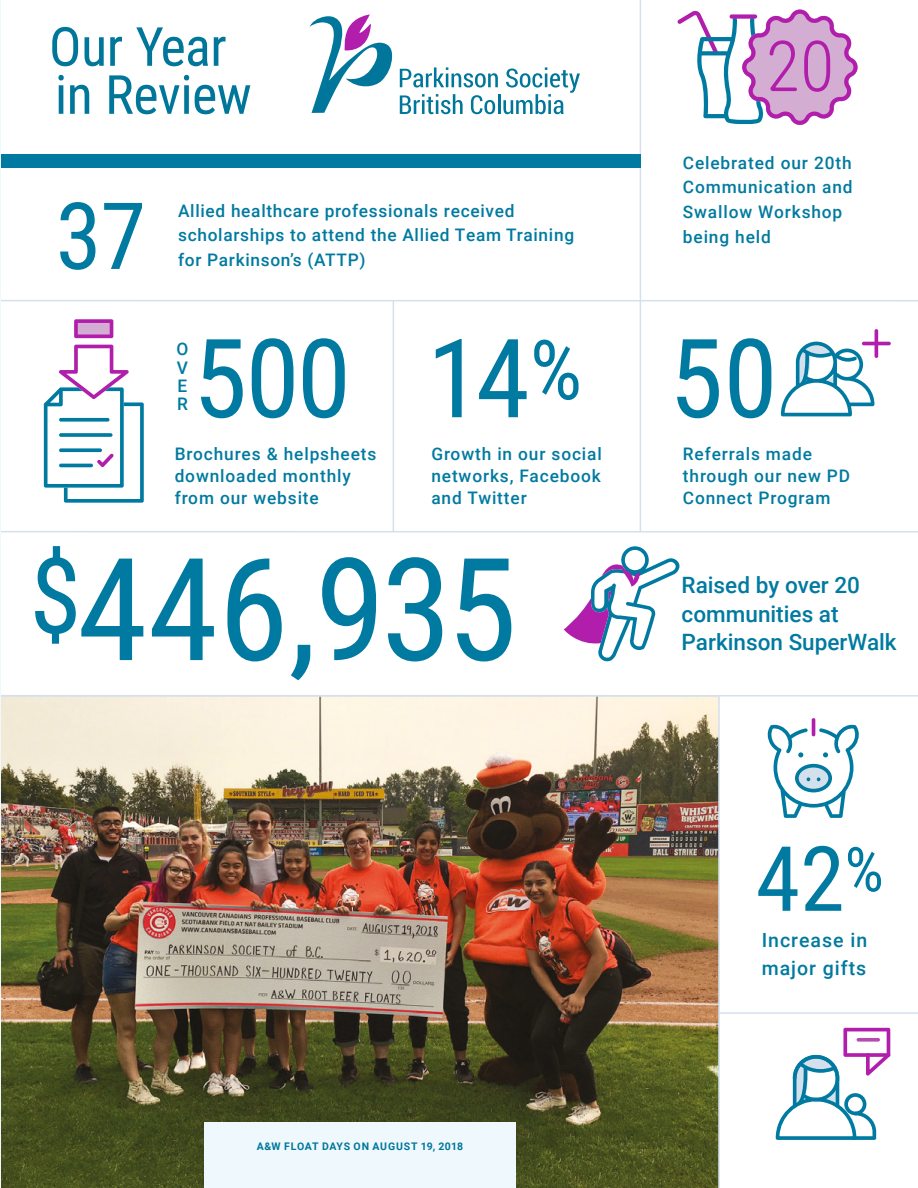
<style>
.page{position:relative;width:918px;height:1188px;background:#fff}
.page>*{position:absolute;margin:0;border:0;box-sizing:border-box;transform-origin:0 0}
.t1{font:142.8px "Roboto Condensed";letter-spacing:-.015em;color:#007aa0}
.t2{font:109.5px "Roboto Condensed";letter-spacing:-.02em;color:#007aa0}
.t3{font:92.85px "Roboto Condensed";color:#007aa0}
.t4{font:90.15px "Roboto Condensed";color:#007aa0}
.t5{font:54px/48px "Roboto Condensed";letter-spacing:-.01em;color:#00779a}
.t6{font:500 22.5px/28.5px "Roboto";color:#007aa0}
.t7{font:500 19.5px/28.5px "Roboto";letter-spacing:.05em;color:#007aa0}
.t8{font:500 17.25px/21.9px "Roboto";letter-spacing:.05em;color:#007aa0}
.t9{font:700 10.5px "Roboto";letter-spacing:.06em;color:#00779a}
</style>
<div class="page">
<img style="left:1px;top:697px;width:719px;height:491px">
<hr style="left:640px;top:0;width:1px;height:531px;background:#d4e1ed">
<hr style="left:393px;top:301px;width:1px;height:230px;background:#d4e1ed">
<hr style="left:0;top:531px;width:918px;height:2px;background:#d4e1ed">
<hr style="left:0;top:300px;width:918px;height:2px;background:#d4e1ed">
<hr style="left:0;top:695px;width:918px;height:2px;background:#d4e1ed">
<hr style="left:719px;top:1012px;width:199px;height:2px;background:#d4e1ed">
<div style="left:0;top:154px;width:640px;height:14px;background:#007aa0"></div>
<svg style="left:776px;top:1028px;width:114px;height:112px"></svg>
<svg style="left:866px;top:1053px;width:24px;height:4px"></svg>
<svg style="left:857px;top:1038px;width:23px;height:4px"></svg>
<svg style="left:44px;top:345px;width:100px;height:158px"></svg>
<svg style="left:74px;top:319px;width:39px;height:19px"></svg>
<svg style="left:677px;top:10px;width:181px;height:115px"></svg>
<div style="left:730px;top:14px;width:27px;height:5px;background:#b01eab;border-radius:2px"></div>
<svg style="left:767px;top:724px;width:92px;height:94px"></svg>
<hr style="left:812px;top:718px;width:3px;height:18px;background:#b01eab;border-radius:2px">
<svg style="left:564px;top:546px;width:115px;height:115px"></svg>
<svg style="left:781px;top:342px;width:93px;height:74px"></svg>
<hr style="left:862px;top:342px;width:29px;height:3px;background:#b01eab;border-radius:2px">
<hr style="left:875px;top:329px;width:3px;height:29px;background:#b01eab;border-radius:2px">
<hr style="left:0;top:0;width:1px;height:1188px;background:#eff8fd">
<hr style="left:0;top:1025px;width:1px;height:34px;background:#fff">
<svg style="left:309px;top:14px;width:83px;height:99px"></svg>
<svg style="left:400px;top:67px;width:180px;height:47px"></svg>
<div style="left:204px;top:1122px;width:311px;height:66px;background:#eff8fd"></div>
<h3 class="t5" style="left:49px;top:21px;width:204px">Our Year in Review</h3>
<h3 class="t3" style="left:56px;top:171px;width:92px">37</h3>
<p class="t8" style="left:178px;top:198px;width:398px;line-height:24.8px">Allied healthcare professionals received scholarships to attend the Allied Team Training for Parkinson’s (ATTP)</p>
<h2 class="t2" style="left:193px;top:302px;width:159px">500</h2>
<p class="t8" style="left:175px;top:442px;width:203px">Brochures &amp; helpsheets downloaded monthly from our website</p>
<p class="t8" style="left:177px;top:340px;width:13px;line-height:18.1px;text-align:justify">O V E R</p>
<h2 class="t2" style="left:427px;top:302px;width:157px">14<sup>%</sup></h2>
<p class="t8" style="left:431px;top:442px;width:172px;text-align:justify">Growth in our social networks, Facebook and Twitter</p>
<h1 class="t1" style="left:29px;top:509px;width:489px"><sup>$</sup>446,935</h1>
<p class="t9" style="left:257px;top:1139px;width:208px">A&amp;W FLOAT DAYS ON AUGUST 19, 2018</p>
<p class="t8" style="left:683px;top:149px;width:171px;line-height:24.8px">Celebrated our 20th<br>Communication and<br>Swallow Workshop being held</p>
<h2 class="t2" style="left:669px;top:302px;width:110px">50</h2>
<p class="t8" style="left:683px;top:442px;width:169px">Referrals made through our new PD<br>Connect Program</p>
<h3 class="t6" style="left:682px;top:570px;width:217px">Raised by over 20 communities at<br>Parkinson SuperWalk</h3>
<h3 class="t4" style="left:756px;top:816px;width:130px">42<sup>%</sup></h3>
<p class="t7" style="left:762px;top:925px;width:107px">Increase in major gifts</p>
</div>
